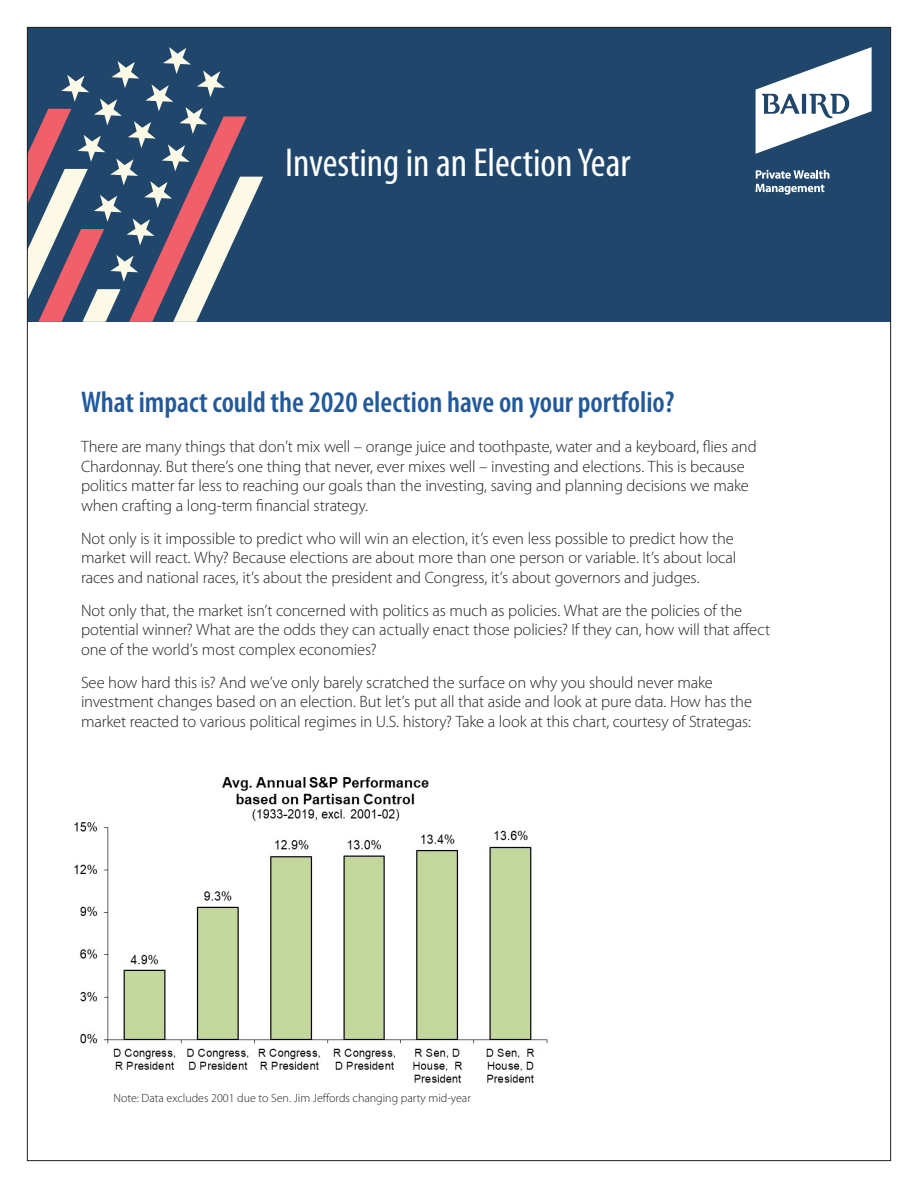
<style>
.page{position:relative;width:918px;height:1188px;background:#fff}
.page>*{position:absolute;margin:0;border:0;box-sizing:border-box;transform-origin:0 0}
.t1{font:condensed 40.5px "Myriad Pro";color:#fff}
.t2{font:600 condensed 30px "Myriad Pro";color:#22599a}
.t3{font:300 16.5px/19.5px "Myriad Pro";letter-spacing:-.01em;color:#231f20}
.t4{font:300 12px "Myriad Pro";color:#231f20}
</style>
<div class="page">
<div style="left:27px;top:27px;width:864px;height:295px;background:#20476b"></div>
<svg style="left:29px;top:47px;width:234px;height:275px"></svg>
<svg style="left:756px;top:47px;width:116px;height:107px"></svg>
<svg style="left:756px;top:170px;width:73px;height:25px"></svg>
<img style="left:74px;top:777px;width:474px;height:306px">
<h1 class="t1" style="left:285px;top:138px;width:347px">Investing in an Election Year</h1>
<h2 class="t2" style="left:81px;top:386px;width:595px">What impact could the 2020 election have on your portfolio?</h2>
<p class="t3" style="left:81px;top:437px;width:677px">There are many things that don’t mix well – orange juice and toothpaste, water and a keyboard, flies and Chardonnay. But there’s one thing that never, ever mixes well – investing and elections. This is because politics matter far less to reaching our goals than the investing, saving and planning decisions we make when crafting a long-term financial strategy.</p>
<p class="t3" style="left:81px;top:529px;width:657px">Not only is it impossible to predict who will win an election, it’s even less possible to predict how the market will react. Why? Because elections are about more than one person or variable. It’s about local races and national races, it’s about the president and Congress, it’s about governors and judges.</p>
<p class="t3" style="left:81px;top:601px;width:691px">Not only that, the market isn’t concerned with politics as much as policies. What are the policies of the potential winner? What are the odds they can actually enact those policies? If they can, how will that affect one of the world’s most complex economies?</p>
<p class="t3" style="left:81px;top:673px;width:673px">See how hard this is? And we’ve only barely scratched the surface on why you should never make investment changes based on an election. But let’s put all that aside and look at pure data. How has the market reacted to various political regimes in U.S. history? Take a look at this chart, courtesy of Strategas:</p>
<p class="t4" style="left:113px;top:1091px;width:359px">Note: Data excludes 2001 due to Sen. Jim Jeffords changing party mid-year</p>
</div>
